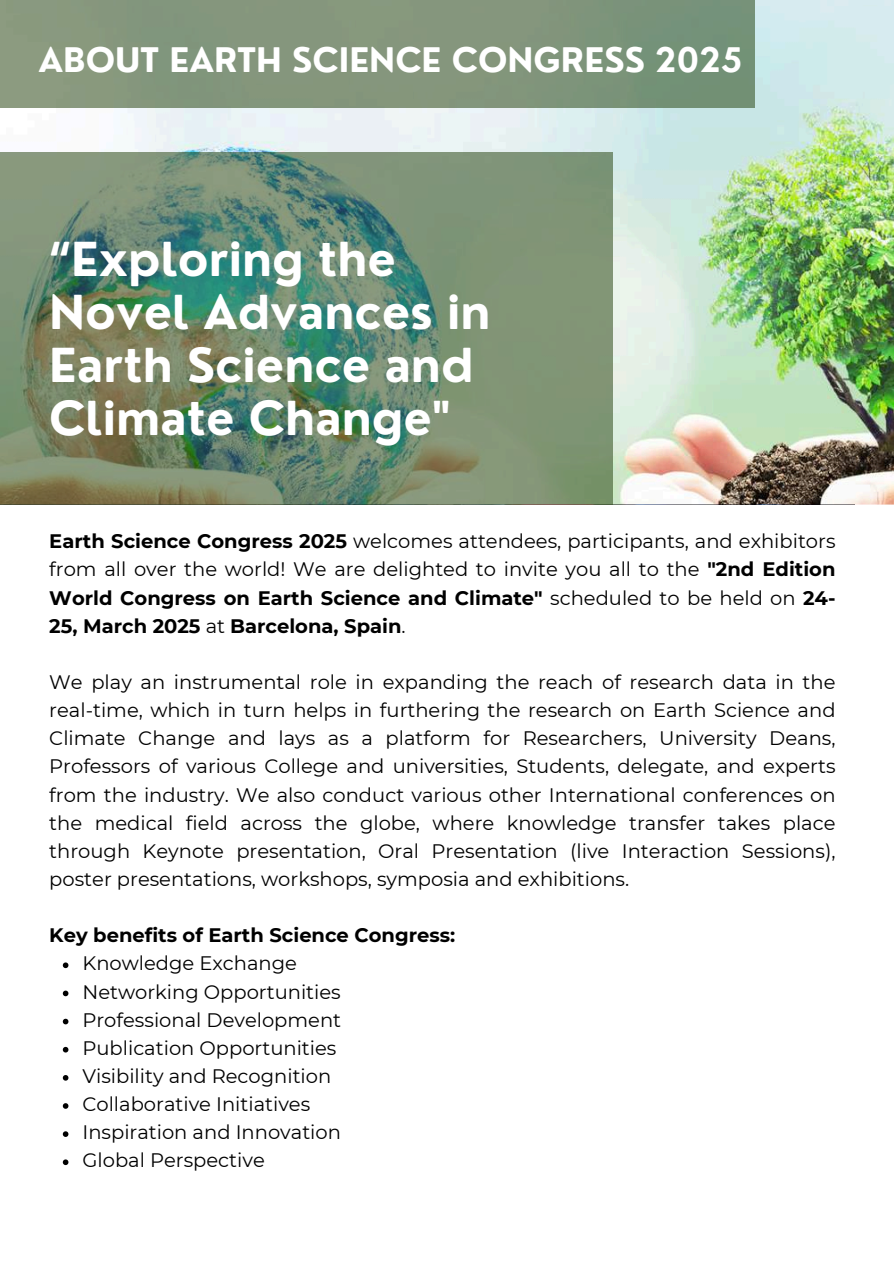
<style>
.page{position:relative;width:894px;height:1264px;background:#fff}
.page>*{position:absolute;margin:0;border:0;box-sizing:border-box;transform-origin:0 0}
.t1{font:700 45.6px/52.8px "Nourd";color:#fff}
.t2{font:700 33px "Nourd";color:#fff}
.t3{font:19.5px/28.2px "Montserrat";color:#000;text-align:justify}
.t4{font:700 19.5px "Montserrat";color:#000}
.s1{font-weight:700}
</style>
<div class="page">
<img style="left:0;top:0;width:893px;height:504px">
<div style="left:0;top:0;width:754px;height:107px;background:linear-gradient(to right,#8c997f,#779278)"></div>
<img style="left:0;top:152px;width:612px;height:352px">
<svg style="left:63px;top:962px;width:5px;height:6px"></svg>
<svg style="left:63px;top:990px;width:5px;height:6px"></svg>
<svg style="left:63px;top:1018px;width:5px;height:6px"></svg>
<svg style="left:63px;top:1046px;width:5px;height:6px"></svg>
<svg style="left:63px;top:1075px;width:5px;height:5px"></svg>
<svg style="left:63px;top:1103px;width:5px;height:5px"></svg>
<svg style="left:63px;top:1131px;width:5px;height:5px"></svg>
<svg style="left:63px;top:1159px;width:5px;height:6px"></svg>
<h2 class="t2" style="left:38px;top:39px;width:705px">ABOUT EARTH SCIENCE CONGRESS 2025</h2>
<h1 class="t1" style="left:49px;top:232px;width:442px">“Exploring the<br>Novel Advances in<br>Earth Science and<br>Climate Change"</h1>
<p class="t3" style="left:49px;top:527px;width:787px"><span class="s1">Earth Science Congress 2025</span> welcomes attendees, participants, and exhibitors from all over the world! We are delighted to invite you all to the <span class="s1">"2nd Edition World Congress on Earth Science and Climate"</span> scheduled to be held on <span class="s1">24- 25, March 2025</span> at <span class="s1">Barcelona, Spain</span>.</p>
<p class="t3" style="left:49px;top:668px;width:787px">We play an instrumental role in expanding the reach of research data in the real-time, which in turn helps in furthering the research on Earth Science and Climate Change and lays as a platform for Researchers, University Deans, Professors of various College and universities, Students, delegate, and experts from the industry. We also conduct various other International conferences on the medical field across the globe, where knowledge transfer takes place through Keynote presentation, Oral Presentation (live Interaction Sessions), poster presentations, workshops, symposia and exhibitions.</p>
<p class="t4" style="left:49px;top:923px;width:407px">Key benefits of Earth Science Congress:</p>
<p class="t3" style="left:82px;top:949px;width:260px;text-align:left">Knowledge Exchange<br>Networking Opportunities<br>Professional Development<br>Publication Opportunities<br>Visibility and Recognition<br>Collaborative Initiatives<br>Inspiration and Innovation<br>Global Perspective</p>
</div>
